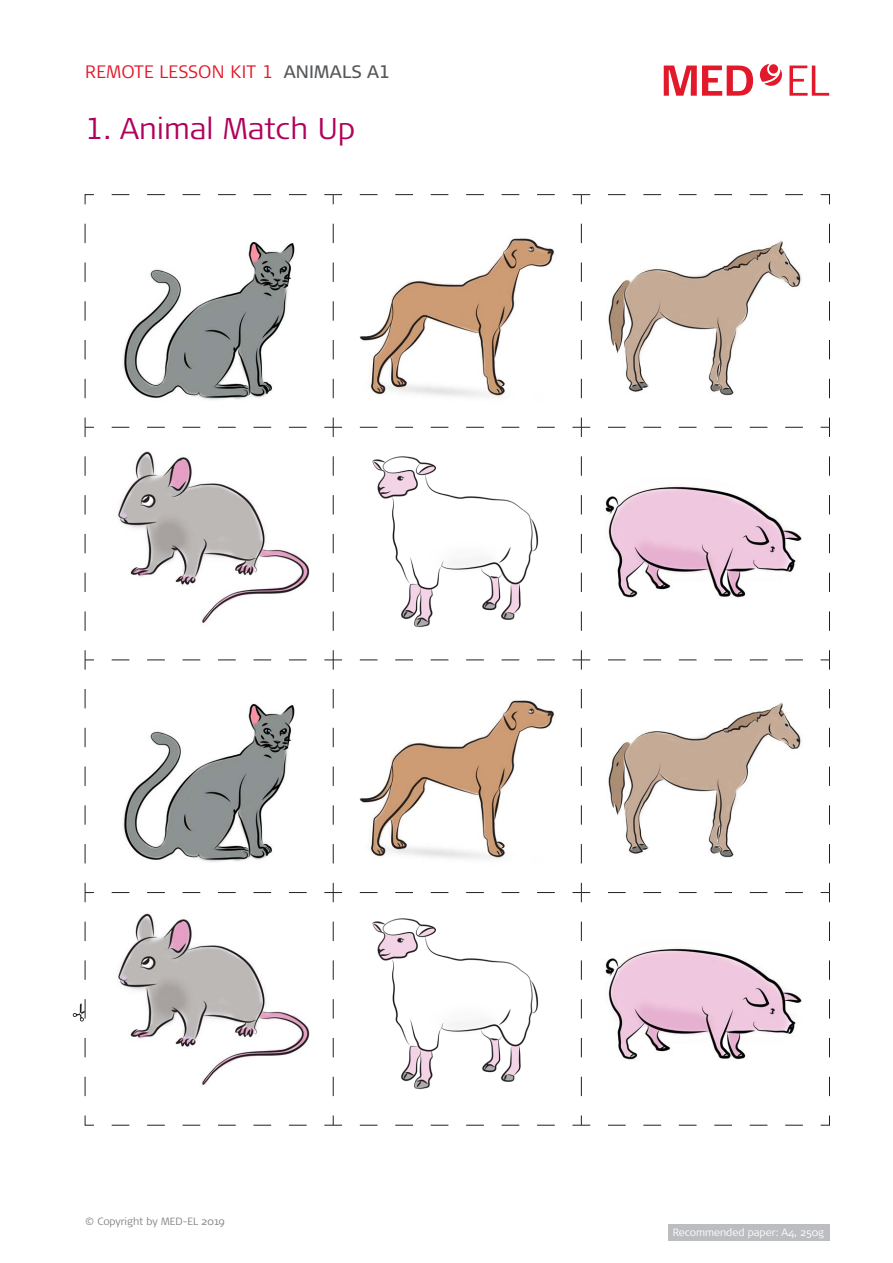
<style>
.page{position:relative;width:893px;height:1263px;background:#fff}
.page>*{position:absolute;margin:0;border:0;box-sizing:border-box;transform-origin:0 0}
.Body_table{font:300 30px "Signa Pro";color:#b1015c}
.Body_table-2{font:300 18px "Signa Pro";letter-spacing:.01em;color:#e2192b}
.t1{font:300 10.5px "Signa Pro";color:#fff}
.t2{font:300 10.5px "Signa Pro";color:#808285}
.s1{font-weight:400;color:#57585a}
</style>
<div class="page">
<div style="left:668px;top:1224px;width:162px;height:16px;background:#bcbdc0"></div>
<svg style="left:84px;top:194px;width:250px;height:234px"></svg>
<svg style="left:360px;top:194px;width:195px;height:1px"></svg>
<svg style="left:333px;top:214px;width:1px;height:184px"></svg>
<svg style="left:333px;top:194px;width:9px;height:10px"></svg>
<svg style="left:581px;top:223px;width:1px;height:175px"></svg>
<svg style="left:829px;top:223px;width:1px;height:175px"></svg>
<svg style="left:572px;top:194px;width:258px;height:10px"></svg>
<svg style="left:112px;top:427px;width:203px;height:1px"></svg>
<svg style="left:85px;top:456px;width:1px;height:175px"></svg>
<svg style="left:85px;top:427px;width:9px;height:10px"></svg>
<svg style="left:360px;top:427px;width:195px;height:1px"></svg>
<svg style="left:333px;top:456px;width:1px;height:175px"></svg>
<svg style="left:324px;top:418px;width:18px;height:19px"></svg>
<svg style="left:608px;top:427px;width:195px;height:1px"></svg>
<svg style="left:581px;top:456px;width:1px;height:175px"></svg>
<svg style="left:572px;top:418px;width:18px;height:19px"></svg>
<svg style="left:829px;top:456px;width:1px;height:175px"></svg>
<svg style="left:821px;top:418px;width:9px;height:19px"></svg>
<svg style="left:112px;top:659px;width:195px;height:1px"></svg>
<svg style="left:85px;top:689px;width:1px;height:174px"></svg>
<svg style="left:85px;top:650px;width:9px;height:20px"></svg>
<svg style="left:360px;top:659px;width:195px;height:1px"></svg>
<svg style="left:333px;top:689px;width:1px;height:174px"></svg>
<svg style="left:324px;top:650px;width:18px;height:20px"></svg>
<svg style="left:608px;top:659px;width:195px;height:1px"></svg>
<svg style="left:581px;top:689px;width:1px;height:174px"></svg>
<svg style="left:572px;top:650px;width:18px;height:20px"></svg>
<svg style="left:829px;top:689px;width:1px;height:174px"></svg>
<svg style="left:821px;top:650px;width:9px;height:20px"></svg>
<svg style="left:112px;top:892px;width:195px;height:1px"></svg>
<svg style="left:360px;top:892px;width:195px;height:1px"></svg>
<svg style="left:333px;top:921px;width:1px;height:175px"></svg>
<svg style="left:324px;top:883px;width:18px;height:19px"></svg>
<svg style="left:608px;top:892px;width:195px;height:1px"></svg>
<svg style="left:581px;top:921px;width:1px;height:175px"></svg>
<svg style="left:572px;top:883px;width:18px;height:19px"></svg>
<svg style="left:829px;top:921px;width:1px;height:175px"></svg>
<svg style="left:821px;top:883px;width:9px;height:19px"></svg>
<svg style="left:112px;top:1125px;width:195px;height:1px"></svg>
<svg style="left:360px;top:1125px;width:195px;height:1px"></svg>
<svg style="left:324px;top:1115px;width:18px;height:11px"></svg>
<svg style="left:572px;top:1115px;width:258px;height:11px"></svg>
<svg style="left:760px;top:64px;width:22px;height:22px"></svg>
<div style="left:769px;top:64px;width:9px;height:10px;background:#e2192b;border-radius:50%"></div>
<svg style="left:789px;top:66px;width:40px;height:30px"></svg>
<svg style="left:664px;top:65px;width:89px;height:31px"></svg>
<img style="left:107px;top:223px;width:206px;height:184px">
<img style="left:123px;top:703px;width:172px;height:159px">
<img style="left:118px;top:451px;width:192px;height:172px">
<img style="left:118px;top:913px;width:192px;height:172px">
<img style="left:359px;top:238px;width:196px;height:160px">
<img style="left:359px;top:700px;width:196px;height:160px">
<img style="left:372px;top:456px;width:167px;height:172px">
<img style="left:372px;top:918px;width:167px;height:172px">
<img style="left:608px;top:240px;width:194px;height:156px">
<img style="left:608px;top:702px;width:194px;height:156px">
<img style="left:605px;top:486px;width:197px;height:112px">
<img style="left:605px;top:948px;width:197px;height:112px">
<svg style="left:73px;top:883px;width:21px;height:243px"></svg>
<p class="Body_table-2" style="left:85px;top:59px;width:307px">REMOTE LESSON KIT 1 <span class="s1">ANIMALS A1</span></p>
<p class="Body_table" style="left:85px;top:108px;width:272px">1. Animal Match Up</p>
<p class="t2" style="left:85px;top:1214px;width:141px">© Copyright by MED-EL 2019</p>
<p class="t1" style="left:673px;top:1225px;width:153px">Recommended paper: A4, 250g</p>
</div>
